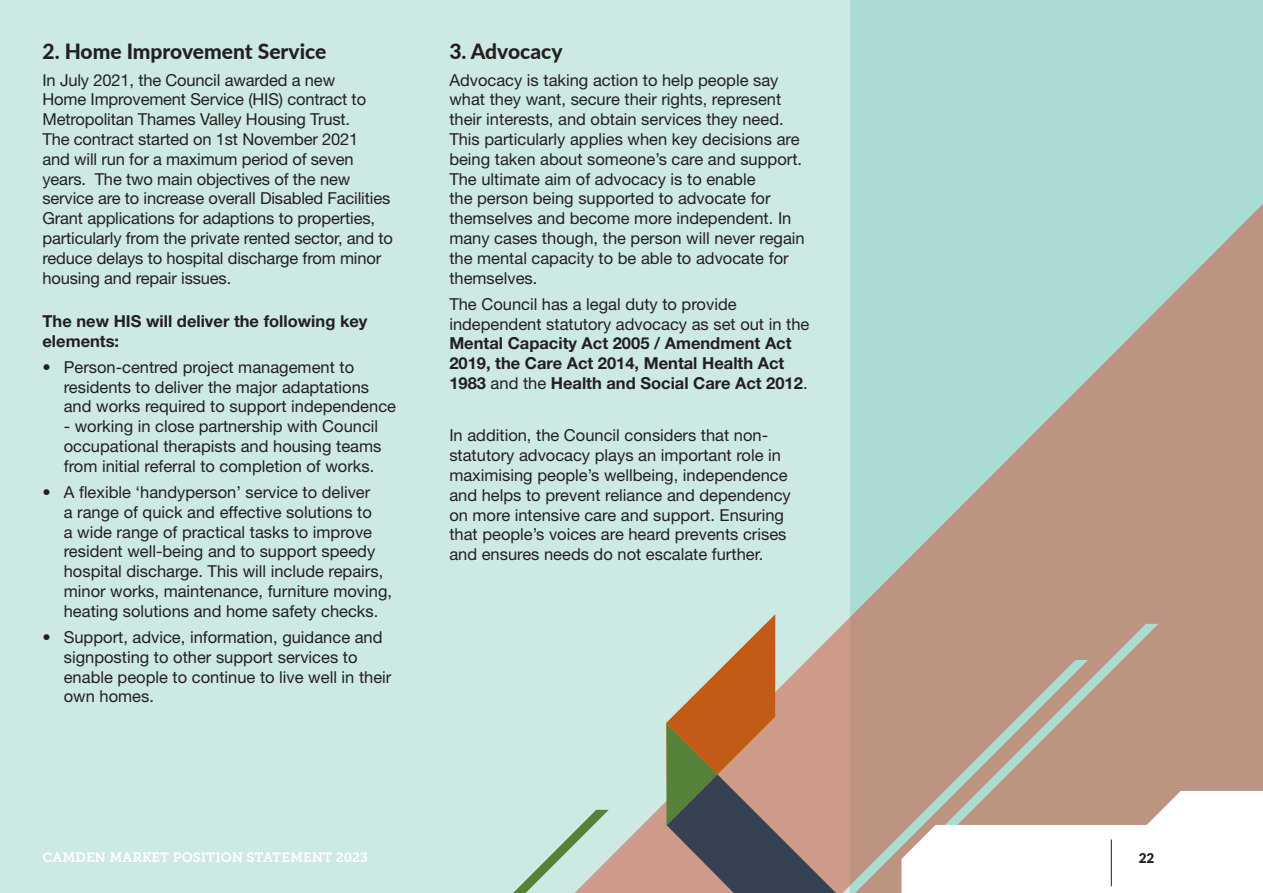
<style>
.page{position:relative;width:1263px;height:893px;background:#cde9e4}
.page>*{position:absolute;margin:0;border:0;box-sizing:border-box;transform-origin:0 0}
.Body{font:800 21px "Lato";color:#231f20}
.Body-2{font:16.5px/19.8px "Helvetica Neue";color:#231f20}
.Body-3{font:700 16.5px/19.8px "Helvetica Neue";color:#231f20}
.Small_SUB_B_Lee{font:700 16.5px/19.8px "Helvetica Neue";color:#231f20}
.t1{font:13.5px "Museo Slab 700";color:#fff}
.t2{font:900 13.5px "Lato";color:#231f20}
.s1{font-weight:400}
</style>
<div class="page">
<div style="left:850px;top:0;width:413px;height:893px;background:#aadcd4"></div>
<svg style="left:596px;top:204px;width:667px;height:689px"></svg>
<svg style="left:666px;top:614px;width:170px;height:279px"></svg>
<svg style="left:513px;top:810px;width:96px;height:83px"></svg>
<svg style="left:901px;top:791px;width:362px;height:102px"></svg>
<hr style="left:1111px;top:839px;width:1px;height:47px;background:#231f20">
<p class="Body" style="left:43px;top:36px;width:285px">2. Home Improvement Service</p>
<p class="Body-2" style="left:43px;top:70px;width:352px">In July 2021, the Council awarded a new<br>Home Improvement Service (HIS) contract to Metropolitan Thames Valley Housing Trust.<br>The contract started on 1st November 2021<br>and will run for a maximum period of seven years. The two main objectives of the new service are to increase overall Disabled Facilities Grant applications for adaptions to properties, particularly from the private rented sector, and to reduce delays to hospital discharge from minor housing and repair issues.</p>
<p class="Small_SUB_B_Lee" style="left:43px;top:311px;width:326px">The new HIS will deliver the following key elements:</p>
<p class="Body-2" style="left:64px;top:357px;width:334px;text-indent:-21px">• Person-centred project management to residents to deliver the major adaptations and works required to support independence</p>
<p class="Body-2" style="left:64px;top:416px;width:319px">- working in close partnership with Council occupational therapists and housing teams from initial referral to completion of works.</p>
<p class="Body-2" style="left:64px;top:482px;width:330px;text-indent:-21px">• A flexible ‘handyperson’ service to deliver<br>a range of quick and effective solutions to<br>a wide range of practical tasks to improve resident well-being and to support speedy hospital discharge. This will include repairs, minor works, maintenance, furniture moving, heating solutions and home safety checks.</p>
<p class="Body-2" style="left:64px;top:627px;width:329px;text-indent:-21px">• Support, advice, information, guidance and signposting to other support services to enable people to continue to live well in their own homes.</p>
<p class="Body" style="left:449px;top:36px;width:115px">3. Advocacy</p>
<p class="Body-2" style="left:449px;top:70px;width:357px">Advocacy is taking action to help people say what they want, secure their rights, represent their interests, and obtain services they need.<br>This particularly applies when key decisions are being taken about someone’s care and support.<br>The ultimate aim of advocacy is to enable<br>the person being supported to advocate for themselves and become more independent. In many cases though, the person will never regain the mental capacity to be able to advocate for themselves.</p>
<p class="Body-3" style="left:449px;top:294px;width:362px"><span class="s1">The Council has a legal duty to provide independent statutory advocacy as set out in the </span>Mental Capacity Act 2005 / Amendment Act 2019, the Care Act 2014, Mental Health Act 1983 <span class="s1">and the</span> Health and Social Care Act 2012<span class="s1">.</span></p>
<p class="Body-2" style="left:449px;top:425px;width:343px">In addition, the Council considers that non&shy;statutory advocacy plays an important role in maximising people’s wellbeing, independence and helps to prevent reliance and dependency on more intensive care and support. Ensuring that people’s voices are heard prevents crises and ensures needs do not escalate further.</p>
<p class="t1" style="left:43px;top:850px;width:327px">CAMDEN MARKET POSITION STATEMENT 2023</p>
<p class="t2" style="left:1139px;top:848px;width:17px">22</p>
</div>
